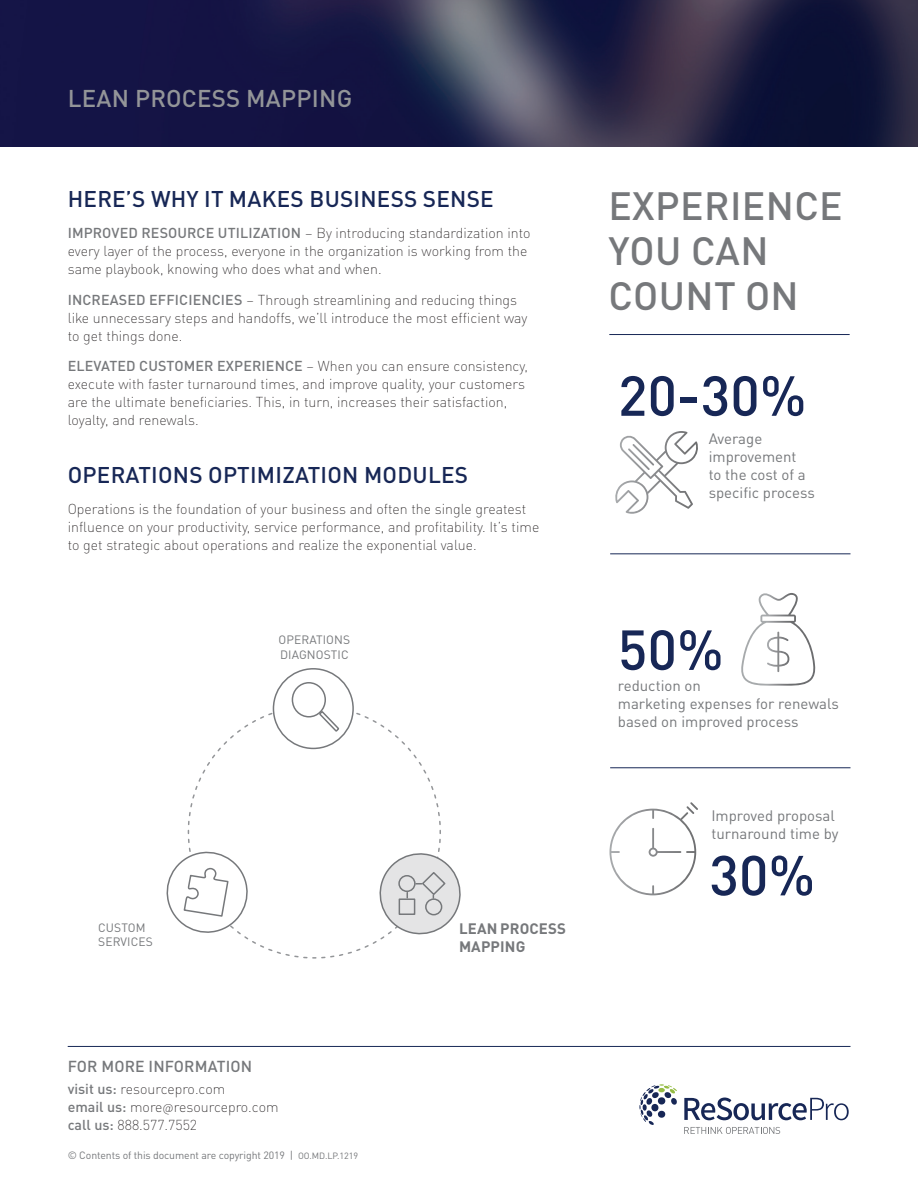
<style>
.page{position:relative;width:918px;height:1188px;background:#fff}
.page>*{position:absolute;margin:0;border:0;box-sizing:border-box;transform-origin:0 0}
.t1{font:500 55.5px "DINOT";color:#172756}
.t2{font:500 39px/45px "DINOT";letter-spacing:.01em;color:#76787b}
.t3{font:500 24px "DINOT";letter-spacing:.01em;color:#939598}
.t4{font:500 22.5px "DINOT";letter-spacing:.01em;color:#172756}
.t5{font:500 15.75px "DINOT";letter-spacing:.01em;color:#76787b}
.Body{font:15px/18px "DINOT";color:#76787b}
.t6{font:700 15px/18px "DINOT";letter-spacing:.01em;color:#76787b}
.Body-2{font:300 expanded 14.25px/18px "DINOT";color:#231f20}
.t7{font:12px/14.4px "DINOT";letter-spacing:.01em;color:#76787b}
.Body-3{font:300 expanded 12px "DINOT";color:#231f20}
.Body-4{font:10.5px "DINOT";letter-spacing:-.01em;color:#76787b}
.Body-5{font:9px "DINOT";letter-spacing:-.01em;color:#76787b}
.s1{font-weight:500;font-stretch:normal;color:#76787b}
</style>
<div class="page">
<svg style="left:615px;top:431px;width:83px;height:83px"></svg>
<svg style="left:609px;top:802px;width:89px;height:93px"></svg>
<svg style="left:741px;top:593px;width:75px;height:93px"></svg>
<img style="left:0;top:0;width:918px;height:146px">
<hr style="left:609px;top:334px;width:241px;height:1px;background:#172756">
<hr style="left:610px;top:767px;width:241px;height:1px;background:#172756">
<hr style="left:610px;top:553px;width:241px;height:1px;background:#172756">
<svg style="left:684px;top:1098px;width:165px;height:22px"></svg>
<svg style="left:639px;top:1084px;width:38px;height:41px"></svg>
<svg style="left:684px;top:1127px;width:96px;height:7px"></svg>
<hr style="left:68px;top:1046px;width:783px;height:1px;background:#172756">
<svg style="left:187px;top:705px;width:254px;height:254px"></svg>
<div style="left:273px;top:669px;width:80px;height:79px;background:#fff;border-radius:50%"></div>
<div style="left:273px;top:668px;width:81px;height:81px;border:2px solid #76787b;border-radius:50%"></div>
<svg style="left:166px;top:838px;width:145px;height:121px"></svg>
<div style="left:292px;top:682px;width:34px;height:36px;border:2px solid #76787b;border-radius:50%"></div>
<svg style="left:317px;top:705px;width:124px;height:121px"></svg>
<svg style="left:320px;top:835px;width:141px;height:124px"></svg>
<p class="t3" style="left:68px;top:79px;width:286px">LEAN PROCESS MAPPING</p>
<p class="t4" style="left:68px;top:182px;width:428px">HERE S’ WHY IT MAKES BUSINESS SENSE</p>
<p class="Body-2" style="left:68px;top:223px;width:464px"><span class="s1">IMPROVED RESOURCE UTILIZATION</span> – By introducing standardization into every layer of the process, everyone in the organization is working from the same playbook, knowing who does what and when.</p>
<p class="Body-2" style="left:68px;top:290px;width:461px"><span class="s1">INCREASED EFFICIENCIES</span> – Through streamlining and reducing things like unnecessary steps and handoffs, we l l’ introduce the most efficient way to get things done.</p>
<p class="Body-2" style="left:68px;top:357px;width:462px"><span class="s1">ELEVATED CUSTOMER EXPERIENCE</span> – When you can ensure consistency, execute with faster turnaround times, and improve quality, your customers are the ultimate beneficiaries. This in, turn, increases their satisfaction, loyalty, and renewals.</p>
<p class="t4" style="left:68px;top:458px;width:402px">OPERATIONS OPTIMIZATION MODULES</p>
<p class="Body-2" style="left:68px;top:499px;width:473px">Operations is the foundation of your business and often the single greatest influence on your productivity, service performance, and profitability s’I t. time to get strategic about operations and realize the exponential value.</p>
<p class="t7" style="left:98px;top:919px;width:56px">CUSTOM<br>SERVICES</p>
<p class="t7" style="left:278px;top:632px;width:73px">OPERATIONS<br>DIAGNOSTIC</p>
<p class="t6" style="left:459px;top:919px;width:108px">LEAN PROCESS<br>MAPPING</p>
<p class="t2" style="left:608px;top:181px;width:236px">EXPERIENCE<br>YOU CAN<br>COUNT ON</p>
<p class="t1" style="left:618px;top:353px;width:190px">20-30%</p>
<p class="Body" style="left:709px;top:429px;width:108px">Average improvement<br>to the cost of a specific process</p>
<p class="t1" style="left:618px;top:607px;width:107px">50%</p>
<p class="Body" style="left:618px;top:675px;width:223px">reduction on<br>marketing expenses for renewals based on improved process</p>
<p class="Body" style="left:711px;top:806px;width:129px">Improved proposal turnaround time by</p>
<p class="t1" style="left:709px;top:832px;width:107px">30%</p>
<p class="t5" style="left:68px;top:1054px;width:186px">FOR MORE INFORMATION</p>
<p class="Body-2" style="left:174px;top:1079px;width:106px;text-indent:-106px"><span class="s1">visit us:</span> resourcepro.com resourcepro.com</p>
<p class="Body-2" style="left:68px;top:1097px;width:131px"><span class="s1">email us:</span> more<br><span class="s1">call us:</span> 888.577.7552</p>
<p class="Body-3" style="left:163px;top:1099px;width:13px">@</p>
<p class="Body-4" style="left:290px;top:1147px;width:5px">|</p>
<p class="Body-4" style="left:68px;top:1147px;width:219px">© Contents of this document are copyright 2019</p>
<p class="Body-5" style="left:298px;top:1149px;width:61px">OO.MD.LP.1219</p>
</div>
